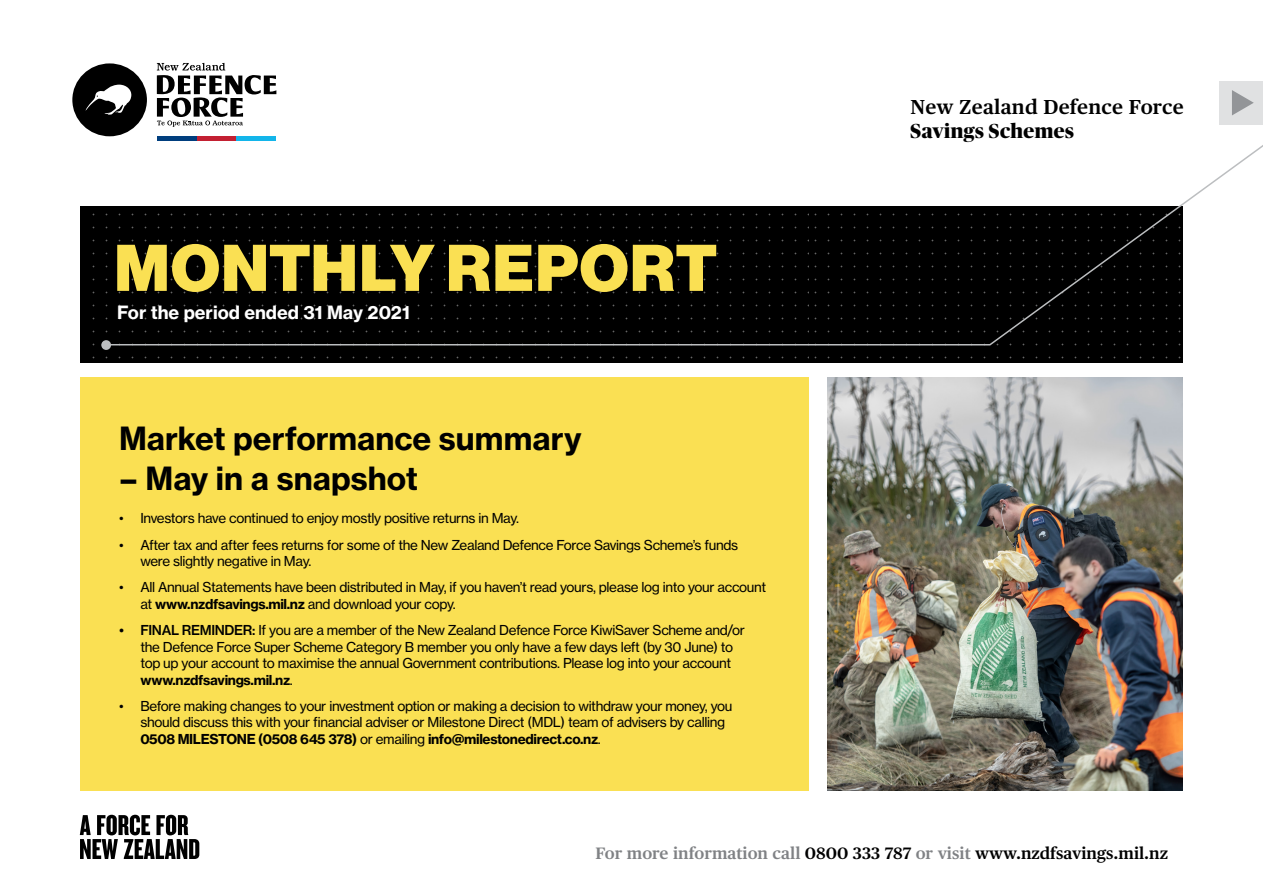
<style>
.page{position:relative;width:1263px;height:893px;background:#fff}
.page>*{position:absolute;margin:0;border:0;box-sizing:border-box;transform-origin:0 0}
.t1{font:900 64.5px "Haas Grot Disp 95";letter-spacing:.025em;color:#fae053}
.t2{font:700 31.5px "Haas Grot Text 75";color:#000}
.t3{font:600 20.25px "Publico Text";letter-spacing:.01em;color:#000}
.t4{font:800 20.25px "Publico Banner";letter-spacing:.025em;color:#000}
.t5{font:700 18px "Haas Grot Text 75";color:#fff}
.t6{font:600 16.5px "Publico Text";color:#000}
.t7{font:13.5px/16.5px "Haas Grot Text 55 Roman";letter-spacing:-.025em;color:#000}
.t8{font:700 13.5px "Haas Grot Text 75";letter-spacing:-.025em;color:#000}
.s1{font-family:"Haas Grot Text 75";font-weight:700}
.s2{font-family:"Haas Grot Text 65";font-weight:500}
.s3{font-family:"Haas Grot Text 55 Roman";font-weight:400}
.s4{color:#808285}
</style>
<div class="page">
<div style="left:81px;top:377px;width:728px;height:414px;background:#fae053"></div>
<img style="left:827px;top:377px;width:355px;height:414px">
<div style="left:72px;top:63px;width:75px;height:73px;background:#000;border-radius:50%"></div>
<svg style="left:85px;top:91px;width:15px;height:20px"></svg>
<svg style="left:80px;top:815px;width:119px;height:44px"></svg>
<div style="left:82px;top:206px;width:727px;height:156px;background:#000"></div>
<div style="left:809px;top:206px;width:373px;height:156px;background:#000"></div>
<svg style="left:100px;top:62px;width:1163px;height:284px"></svg>
<div style="left:101px;top:340px;width:10px;height:10px;background:#bcbec0;border-radius:50%"></div>
<h1 class="t1" style="left:114px;top:230px;width:604px">MONTHLY REPORT</h1>
<h3 class="t5" style="left:117px;top:301px;width:294px">For the period ended 31 May 2021</h3>
<h2 class="t2" style="left:119px;top:419px;width:464px">Market performance summary</h2>
<h2 class="t2" style="left:119px;top:458px;width:300px">– May in a snapshot</h2>
<p class="t7" style="left:119px;top:510px;width:402px">• Investors have continued to enjoy mostly positive returns in May.</p>
<p class="t7" style="left:140px;top:536px;width:599px;text-indent:-21px">• After tax and after fees returns for some of the New Zealand Defence Force Savings Scheme’s funds were slightly negative in May.</p>
<p class="t7" style="left:140px;top:579px;width:627px;text-indent:-21px">• All Annual Statements have been distributed in May, if you haven’t read yours, please log into your account at <span class="s1">www.nzdfsavings.mil.nz</span> and download your copy.</p>
<p class="t7" style="left:140px;top:622px;width:606px;text-indent:-21px"><span class="s2">• FINAL REMINDER:</span> If you are a member of the New Zealand Defence Force KiwiSaver Scheme and/or the Defence Force Super Scheme Category B member you only have a few days left (by 30 June) to top up your account to maximise the annual Government contributions. Please log into your account</p>
<p class="t8" style="left:140px;top:671px;width:154px">www.nzdfsavings.mil.nz<span class="s3">.</span></p>
<p class="t7" style="left:140px;top:698px;width:594px;text-indent:-21px">• Before making changes to your investment option or making a decision to withdraw your money, you should discuss this with your financial adviser or Milestone Direct (MDL) team of advisers by calling</p>
<p class="t8" style="left:140px;top:730px;width:462px">0508 MILESTONE (0508 645 378) <span class="s3">or emailing</span> info@milestonedirect.co.nz<span class="s3">.</span></p>
<h3 class="t3" style="left:911px;top:95px;width:275px">New Zealand Defence Force</h3>
<h3 class="t4" style="left:911px;top:116px;width:165px">Savings Schemes</h3>
<p class="t6" style="left:595px;top:844px;width:574px"><span class="s4">For more information call</span> 0800 333 787 <span class="s4">or visit</span> www.nzdfsavings.mil.nz</p>
</div>
